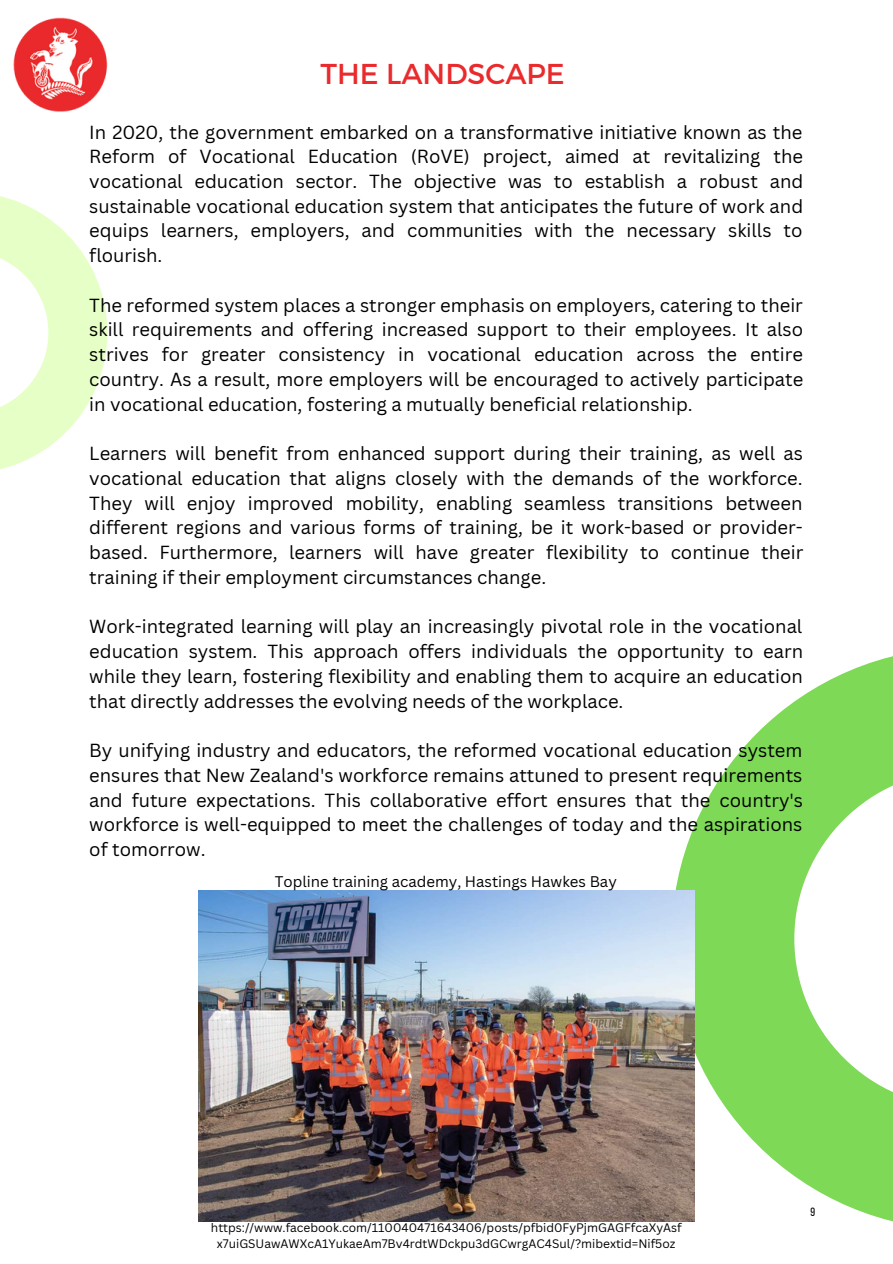
<style>
.page{position:relative;width:893px;height:1264px;background:#fff}
.page>*{position:absolute;margin:0;border:0;box-sizing:border-box;transform-origin:0 0}
.t1{font:28.65px "Montserrat";color:#ea2a2c}
.t2{font:18.45px/24.8px "Canva Sans";color:#000;text-align:justify}
.t3{font:15px "Canva Sans";color:#000}
.t4{font:12px/16px "Canva Sans";color:#000;text-align:center}
.t5{font:12px "Bebas Neue";color:#000}
</style>
<div class="page">
<svg style="left:671px;top:656px;width:221px;height:566px;fill:#7ed957"></svg>
<svg style="left:0;top:196px;width:107px;height:273px"></svg>
<img style="left:13px;top:18px;width:95px;height:94px">
<img style="left:198px;top:890px;width:496px;height:330px">
<p class="t1" style="left:320px;top:55px;width:246px">THE LANDSCAPE</p>
<p class="t2" style="left:89px;top:119px;width:715px">In 2020, the government embarked on a transformative initiative known as the Reform of Vocational Education (RoVE) project, aimed at revitalizing the vocational education sector. The objective was to establish a robust and sustainable vocational education system that anticipates the future of work and equips learners, employers, and communities with the necessary skills to flourish.</p>
<p class="t2" style="left:89px;top:292px;width:715px">The reformed system places a stronger emphasis on employers, catering to their skill requirements and offering increased support to their employees. It also strives for greater consistency in vocational education across the entire country. As a result, more employers will be encouraged to actively participate in vocational education, fostering a mutually beneficial relationship.</p>
<p class="t2" style="left:89px;top:440px;width:715px">Learners will benefit from enhanced support during their training, as well as vocational education that aligns closely with the demands of the workforce.<br>They will enjoy improved mobility, enabling seamless transitions between different regions and various forms of training, be it work-based or provider&shy;based. Furthermore, learners will have greater flexibility to continue their training if their employment circumstances change.</p>
<p class="t2" style="left:89px;top:613px;width:715px">Work-integrated learning will play an increasingly pivotal role in the vocational education system. This approach offers individuals the opportunity to earn while they learn, fostering flexibility and enabling them to acquire an education that directly addresses the evolving needs of the workplace.</p>
<p class="t2" style="left:89px;top:737px;width:715px">By unifying industry and educators, the reformed vocational education system ensures that New Zealand's workforce remains attuned to present requirements and future expectations. This collaborative effort ensures that the country's workforce is well-equipped to meet the challenges of today and the aspirations of tomorrow.</p>
<p class="t3" style="left:275px;top:871px;width:343px">Topline training academy, Hastings Hawkes Bay</p>
<p class="t4" style="left:211px;top:1218px;width:472px">https://www.facebook.com/110040471643406/posts/pfbid0FyPjmGAGFfcaXyAsf x7uiGSUawAWXcA1YukaeAm7Bv4rdtWDckpu3dGCwrgAC4Sul/?mibextid=Nif5oz</p>
<p class="t5" style="left:810px;top:1207px;width:6px">9</p>
</div>
